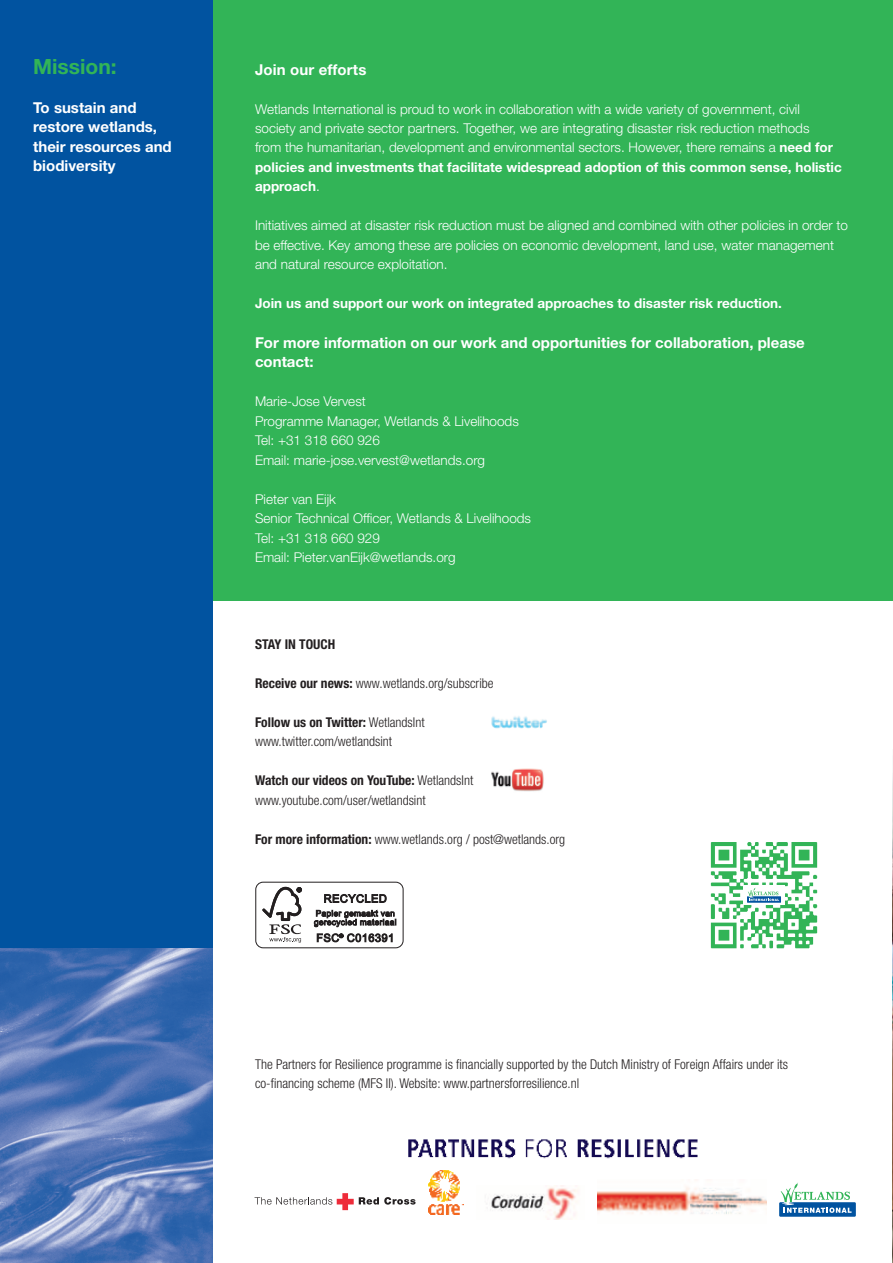
<style>
.page{position:relative;width:893px;height:1263px;background:#fff}
.page>*{position:absolute;margin:0;border:0;box-sizing:border-box;transform-origin:0 0}
.t1{font:700 21px "Helvetica Neue LT Std";color:#32b457}
.t2{font:700 15px/19.5px "Helvetica Neue LT Std";color:#fff}
.t3{font:300 13.5px/19.5px "Helvetica Neue LT Std";color:#fff}
.t4{font:300 condensed 13.5px/19.5px "Helvetica Neue LT Std";color:#231f20}
.t5{font:700 13.5px "Helvetica Neue LT Std";color:#fff}
.t6{font:700 condensed 13.5px "Helvetica Neue LT Std";color:#231f20}
.s1{font-weight:700}
</style>
<div class="page">
<img style="left:892px;top:773px;width:1px;height:490px">
<svg style="left:711px;top:842px;width:106px;height:106px"></svg>
<div style="left:136px;top:0;width:757px;height:600px;background:#32b457"></div>
<div style="left:0;top:0;width:212px;height:1263px;background:#0153a0"></div>
<img style="left:0;top:948px;width:213px;height:315px">
<img style="left:491px;top:768px;width:53px;height:24px">
<img style="left:491px;top:716px;width:56px;height:13px">
<svg style="left:779px;top:1182px;width:77px;height:35px"></svg>
<img style="left:408px;top:1139px;width:290px;height:20px">
<div style="left:255px;top:882px;width:149px;height:66px;border:1px solid #231f20;border-radius:7px"></div>
<svg style="left:262px;top:887px;width:40px;height:56px"></svg>
<svg style="left:324px;top:894px;width:63px;height:9px"></svg>
<svg style="left:314px;top:910px;width:82px;height:17px"></svg>
<svg style="left:317px;top:933px;width:76px;height:9px"></svg>
<img style="left:597px;top:1186px;width:169px;height:28px">
<img style="left:491px;top:1186px;width:87px;height:33px">
<img style="left:428px;top:1170px;width:35px;height:44px">
<svg style="left:255px;top:1193px;width:161px;height:17px"></svg>
<h1 class="t1" style="left:33px;top:53px;width:85px">Mission:</h1>
<p class="t2" style="left:33px;top:97px;width:140px">To sustain and restore wetlands, their resources and biodiversity</p>
<p class="t2" style="left:255px;top:59px;width:113px">Join our efforts</p>
<p class="t3" style="left:255px;top:99px;width:588px">Wetlands International is proud to work in collaboration with a wide variety of government, civil society and private sector partners. Together, we are integrating disaster risk reduction methods<br>from the humanitarian, development and environmental sectors. However, there remains a <span class="s1">need for policies and investments that facilitate widespread adoption of this common sense, holistic approach</span>.</p>
<p class="t3" style="left:255px;top:216px;width:594px">Initiatives aimed at disaster risk reduction must be aligned and combined with other policies in order to be effective. Key among these are policies on economic development, land use, water management and natural resource exploitation.</p>
<p class="t5" style="left:255px;top:295px;width:528px">Join us and support our work on integrated approaches to disaster risk reduction.</p>
<p class="t2" style="left:255px;top:332px;width:551px">For more information on our work and opportunities for collaboration, please contact:</p>
<p class="t3" style="left:255px;top:391px;width:265px">Marie-Jose Vervest<br>Programme Manager, Wetlands &amp; Livelihoods<br>Tel: +31 318 660 926<br>Email: marie-jose.vervest@wetlands.org</p>
<p class="t3" style="left:255px;top:489px;width:278px">Pieter van Eijk<br>Senior Technical Officer, Wetlands &amp; Livelihoods<br>Tel: +31 318 660 929<br>Email: Pieter.vanEijk@wetlands.org</p>
<p class="t6" style="left:255px;top:636px;width:82px">STAY IN TOUCH</p>
<p class="t4" style="left:255px;top:673px;width:240px"><span class="s1">Receive our news:</span> www.wetlands.org/subscribe</p>
<p class="t4" style="left:255px;top:712px;width:171px"><span class="s1">Follow us on Twitter:</span> WetlandsInt www.twitter.com/wetlandsint</p>
<p class="t4" style="left:255px;top:771px;width:220px"><span class="s1">Watch our videos on YouTube:</span> WetlandsInt www.youtube.com/user/wetlandsint</p>
<p class="t4" style="left:255px;top:829px;width:312px"><span class="s1">For more information:</span> www.wetlands.org / post@wetlands.org</p>
<p class="t4" style="left:255px;top:1054px;width:535px">The Partners for Resilience programme is financially supported by the Dutch Ministry of Foreign Affairs under its co-financing scheme (MFS II). Website: www.partnersforresilience.nl</p>
</div>
